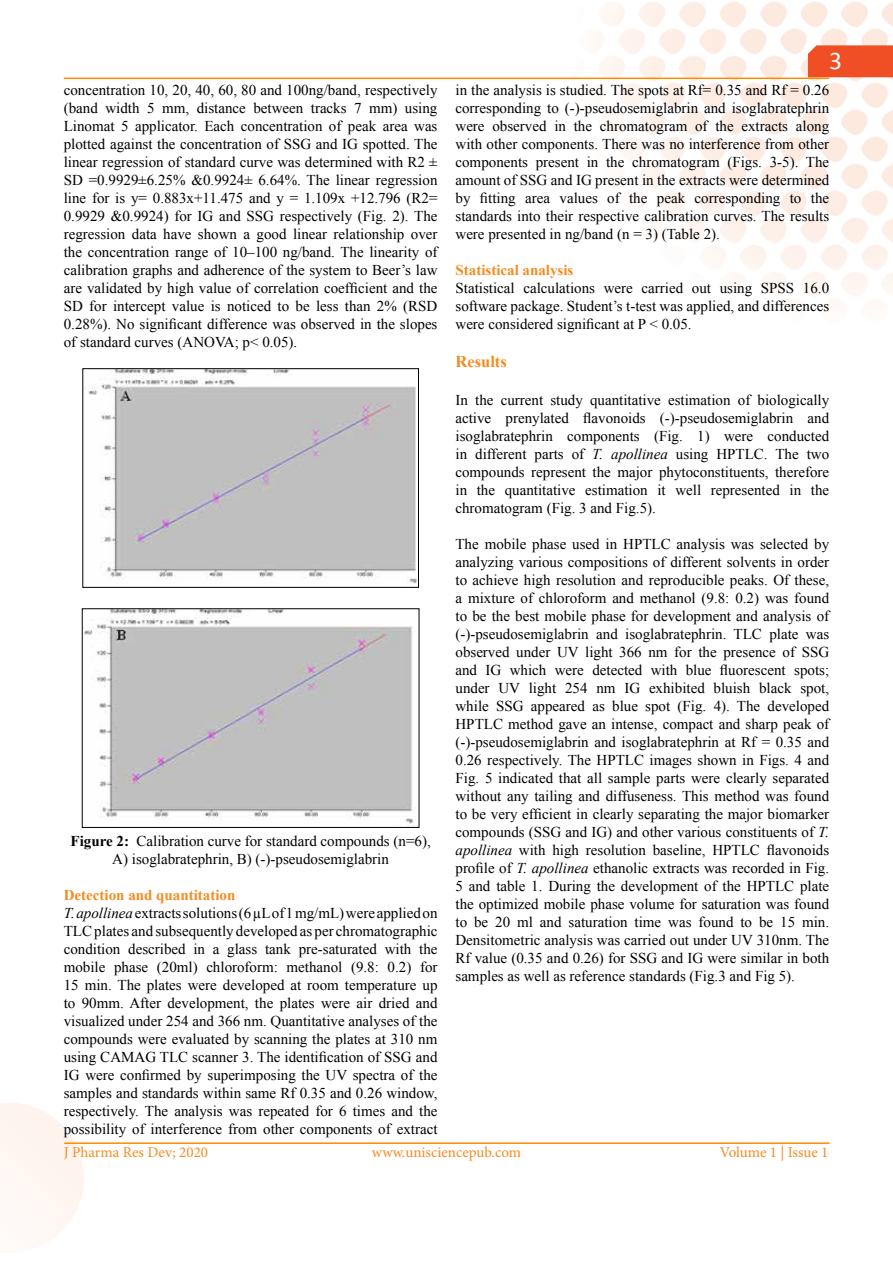
<style>
.page{position:relative;width:893px;height:1263px;background:#fff}
.page>*{position:absolute;margin:0;border:0;box-sizing:border-box;transform-origin:0 0}
.t1{font:25.5px "Calibri";color:#fff}
.t2{font:700 16.5px "Times New Roman";color:#f68b1f}
.t3{font:15px/18px "Times New Roman";color:#000;text-align:justify}
.t4{font:15px "Minion Pro";color:#f68b20}
.t5{font:700 15px "Times New Roman";color:#f68b1f}
.s1{font-weight:700}
.s2{font-weight:700;color:#f68b1f}
.s3{font-style:italic}
</style>
<div class="page">
<svg style="left:0;top:1103px;width:84px;height:135px"></svg>
<img style="left:571px;top:2px;width:322px;height:294px">
<div style="left:808px;top:45px;width:85px;height:32px;background:#f04e25"></div>
<hr style="left:64px;top:1142px;width:766px;height:2px;background:#ff8b01">
<hr style="left:64px;top:78px;width:765px;height:1px;background:#ff8b01">
<img style="left:88px;top:370px;width:329px;height:214px">
<div style="left:83px;top:368px;width:336px;height:219px;border:1px solid #000"></div>
<img style="left:84px;top:610px;width:330px;height:214px">
<div style="left:82px;top:608px;width:337px;height:220px;border:1px solid #000"></div>
<p class="t3" style="left:64px;top:81px;width:375px">concentration 10, 20, 40, 60, 80 and 100ng/band, respectively (band width 5 mm, distance between tracks 7 mm) using Linomat 5 applicator. Each concentration of peak area was plotted against the concentration of SSG and IG spotted. The linear regression of standard curve was determined with R2 ± SD =0.9929±6.25% &amp;0.9924± 6.64%. The linear regression line for is y= 0.883x+11.475 and y = 1.109x +12.796 (R2= 0.9929 &amp;0.9924) for IG and SSG respectively (Fig. 2). The regression data have shown a good linear relationship over the concentration range of 10–100 ng/band. The linearity of calibration graphs and adherence of the system to Beer’s law are validated by high value of correlation coefficient and the SD for intercept value is noticed to be less than 2% (RSD 0.28%). No significant difference was observed in the slopes of standard curves (ANOVA; p&lt; 0.05).</p>
<p class="t3" style="left:71px;top:831px;width:362px;text-align:center"><span class="s1">Figure 2:</span> Calibration curve for standard compounds (n=6),<br>A) isoglabratephrin, B) (-)-pseudosemiglabrin</p>
<p class="t3" style="left:64px;top:885px;width:375px;text-align:left"><span class="s2">Detection and quantitation<br></span><span class="s3">T. apollinea</span> extracts solutions (6 µL of 1 mg/mL) were applied on TLC plates and subsequently developed as per chromatographic condition described in a glass tank pre-saturated with the mobile phase (20ml) chloroform: methanol (9.8: 0.2) for 15 min. The plates were developed at room temperature up to 90mm. After development, the plates were air dried and visualized under 254 and 366 nm. Quantitative analyses of the compounds were evaluated by scanning the plates at 310 nm using CAMAG TLC scanner 3. The identification of SSG and IG were confirmed by superimposing the UV spectra of the samples and standards within same Rf 0.35 and 0.26 window, respectively. The analysis was repeated for 6 times and the possibility of interference from other components of extract</p>
<h1 class="t1" style="left:829px;top:44px;width:14px">3</h1>
<p class="t3" style="left:455px;top:81px;width:375px">in the analysis is studied. The spots at Rf= 0.35 and Rf = 0.26 corresponding to (-)-pseudosemiglabrin and isoglabratephrin were observed in the chromatogram of the extracts along with other components. There was no interference from other components present in the chromatogram (Figs. 3-5). The amount of SSG and IG present in the extracts were determined by fitting area values of the peak corresponding to the standards into their respective calibration curves. The results were presented in ng/band (n = 3) (Table 2).</p>
<p class="t5" style="left:455px;top:260px;width:119px">Statistical analysis</p>
<p class="t3" style="left:455px;top:279px;width:375px">Statistical calculations were carried out using SPSS 16.0 software package. Student’s t-test was applied, and differences were considered significant at P &lt; 0.05.</p>
<p class="t2" style="left:455px;top:350px;width:53px">Results</p>
<p class="t3" style="left:455px;top:391px;width:375px">In the current study quantitative estimation of biologically active prenylated flavonoids (-)-pseudosemiglabrin and isoglabratephrin components (Fig. 1) were conducted in different parts of <span class="s3">T. apollinea</span> using HPTLC. The two compounds represent the major phytoconstituents, therefore in the quantitative estimation it well represented in the chromatogram (Fig. 3 and Fig.5).</p>
<p class="t3" style="left:455px;top:535px;width:375px">The mobile phase used in HPTLC analysis was selected by analyzing various compositions of different solvents in order to achieve high resolution and reproducible peaks. Of these, a mixture of chloroform and methanol (9.8: 0.2) was found to be the best mobile phase for development and analysis of (-)-pseudosemiglabrin and isoglabratephrin. TLC plate was observed under UV light 366 nm for the presence of SSG and IG which were detected with blue fluorescent spots; under UV light 254 nm IG exhibited bluish black spot, while SSG appeared as blue spot (Fig. 4). The developed HPTLC method gave an intense, compact and sharp peak of (-)-pseudosemiglabrin and isoglabratephrin at Rf = 0.35 and 0.26 respectively. The HPTLC images shown in Figs. 4 and Fig. 5 indicated that all sample parts were clearly separated without any tailing and diffuseness. This method was found to be very efficient in clearly separating the major biomarker compounds (SSG and IG) and other various constituents of <span class="s3">T. apollinea</span> with high resolution baseline, HPTLC flavonoids profile of <span class="s3">T. apollinea</span> ethanolic extracts was recorded in Fig.<br>5 and table 1. During the development of the HPTLC plate the optimized mobile phase volume for saturation was found to be 20 ml and saturation time was found to be 15 min.<br>Densitometric analysis was carried out under UV 310nm. The Rf value (0.35 and 0.26) for SSG and IG were similar in both samples as well as reference standards (Fig.3 and Fig 5).</p>
<p class="t4" style="left:64px;top:1142px;width:146px">J Pharma Res Dev; 2020</p>
<p class="t4" style="left:372px;top:1142px;width:151px">www.unisciencepub.com</p>
<p class="t4" style="left:720px;top:1142px;width:110px">Volume 1 | Issue 1</p>
</div>
